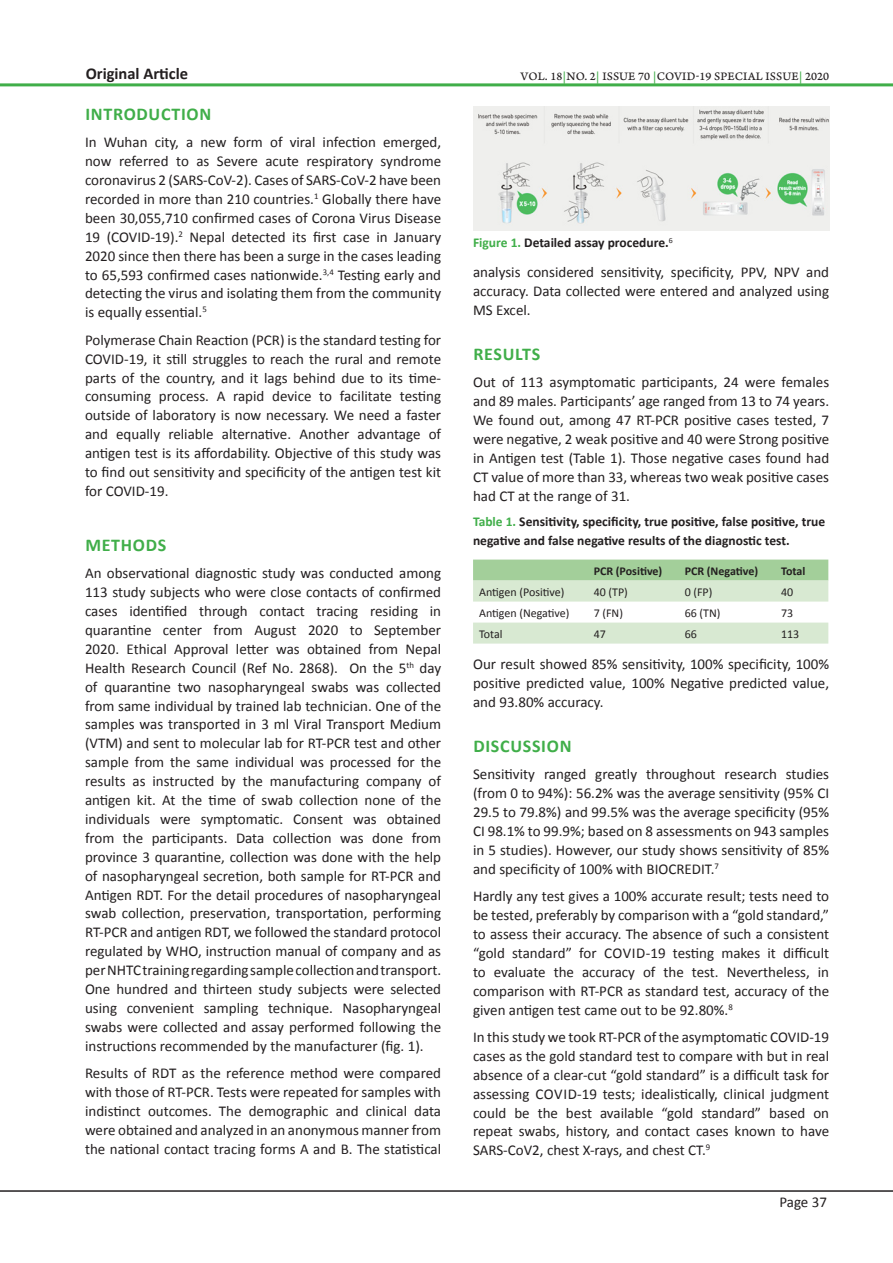
<style>
.page{position:relative;width:893px;height:1263px;background:#fff}
.page>*{position:absolute;margin:0;border:0;box-sizing:border-box;transform-origin:0 0}
.Normal_Text{font:700 18px "Calibri";letter-spacing:.04em;color:#40ae49}
.Heading_2_-_Sub_head{font:700 18px "Calibri";letter-spacing:.04em;color:#40ae49}
.Abstract_Words{font:700 16.5px "Calibri";color:#231f20}
.Normal_Text-2{font:15px/18.9px "Calibri";color:#231f20;text-align:justify}
.Table_Figure_Legend{font:700 13.5px/18.8px "Calibri";color:#231f20}
.Table_Text{font:12px "Calibri";color:#231f20}
.Heading_2_-_Sub_head-2{font:12px "Arno Pro Caption";letter-spacing:.005em;color:#231f20}
.Table_Text-2{font:700 12px "Calibri";color:#231f20}
.s1{color:#40ae49}
</style>
<div class="page">
<hr style="left:0;top:1190px;width:893px;height:2px;background:#231f20">
<hr style="left:0;top:83px;width:893px;height:3px;background:#40ae49">
<img style="left:473px;top:107px;width:356px;height:123px">
<svg style="left:473px;top:560px;width:355px;height:84px"></svg>
<p class="Abstract_Words" style="left:86px;top:63px;width:104px">Original Article</p>
<p class="Heading_2_-_Sub_head" style="left:85px;top:102px;width:127px">INTRODUCTION</p>
<p class="Normal_Text-2" style="left:85px;top:133px;width:358px">In Wuhan city, a new form of viral infection emerged, now referred to as Severe acute respiratory syndrome coronavirus 2 (SARS-CoV-2). Cases of SARS-CoV-2 have been recorded in more than 210 countries.<sup>1</sup> Globally there have been 30,055,710 confirmed cases of Corona Virus Disease 19 (COVID-19).<sup>2</sup> Nepal detected its first case in January 2020 since then there has been a surge in the cases leading to 65,593 confirmed cases nationwide.<sup>3,4</sup> Testing early and detecting the virus and isolating them from the community is equally essential.<sup>5</sup></p>
<p class="Normal_Text-2" style="left:85px;top:330px;width:358px">Polymerase Chain Reaction (PCR) is the standard testing for COVID-19, it still struggles to reach the rural and remote parts of the country, and it lags behind due to its time&shy;consuming process. A rapid device to facilitate testing outside of laboratory is now necessary. We need a faster and equally reliable alternative. Another advantage of antigen test is its affordability. Objective of this study was to find out sensitivity and specificity of the antigen test kit for COVID-19.</p>
<p class="Normal_Text" style="left:85px;top:533px;width:83px">METHODS</p>
<p class="Normal_Text-2" style="left:85px;top:564px;width:358px">An observational diagnostic study was conducted among 113 study subjects who were close contacts of confirmed cases identified through contact tracing residing in quarantine center from August 2020 to September 2020. Ethical Approval letter was obtained from Nepal Health Research Council (Ref No. 2868). On the 5<sup>th</sup> day of quarantine two nasopharyngeal swabs was collected from same individual by trained lab technician. One of the samples was transported in 3 ml Viral Transport Medium (VTM) and sent to molecular lab for RT-PCR test and other sample from the same individual was processed for the results as instructed by the manufacturing company of antigen kit. At the time of swab collection none of the individuals were symptomatic. Consent was obtained from the participants. Data collection was done from province 3 quarantine, collection was done with the help of nasopharyngeal secretion, both sample for RT-PCR and Antigen RDT. For the detail procedures of nasopharyngeal swab collection, preservation, transportation, performing RT-PCR and antigen RDT, we followed the standard protocol regulated by WHO, instruction manual of company and as per NHTC training regarding sample collection and transport.<br>One hundred and thirteen study subjects were selected using convenient sampling technique. Nasopharyngeal swabs were collected and assay performed following the instructions recommended by the manufacturer (fig. 1).</p>
<p class="Normal_Text-2" style="left:85px;top:1064px;width:358px">Results of RDT as the reference method were compared with those of RT-PCR. Tests were repeated for samples with indistinct outcomes. The demographic and clinical data were obtained and analyzed in an anonymous manner from the national contact tracing forms A and B. The statistical</p>
<p class="Heading_2_-_Sub_head-2" style="left:521px;top:69px;width:310px">VOL. 18<span class="s1">|</span>NO. 2<span class="s1">|</span> ISSUE 70 <span class="s1">|</span>COVID-19 SPECIAL ISSUE<span class="s1">|</span> 2020</p>
<p class="Table_Figure_Legend" style="left:473px;top:233px;width:201px"><span class="s1">Figure 1.</span> Detailed assay procedure.<sup>6</sup></p>
<p class="Normal_Text-2" style="left:473px;top:263px;width:358px">analysis considered sensitivity, specificity, PPV, NPV and accuracy. Data collected were entered and analyzed using MS Excel.</p>
<p class="Normal_Text" style="left:473px;top:342px;width:68px">RESULTS</p>
<p class="Normal_Text-2" style="left:473px;top:373px;width:358px">Out of 113 asymptomatic participants, 24 were females and 89 males. Participants’ age ranged from 13 to 74 years.<br>We found out, among 47 RT-PCR positive cases tested, 7 were negative, 2 weak positive and 40 were Strong positive in Antigen test (Table 1). Those negative cases found had CT value of more than 33, whereas two weak positive cases had CT at the range of 31.</p>
<p class="Table_Figure_Legend" style="left:473px;top:512px;width:354px"><span class="s1">Table 1.</span> Sensitivity, specificity, true positive, false positive, true negative and false negative results of the diagnostic test.</p>
<p class="Table_Text-2" style="left:594px;top:563px;width:70px">PCR (Positive)</p>
<p class="Table_Text-2" style="left:685px;top:563px;width:75px">PCR (Negative)</p>
<p class="Table_Text-2" style="left:781px;top:563px;width:26px">Total</p>
<p class="Table_Text" style="left:479px;top:584px;width:87px">Antigen (Positive)</p>
<p class="Table_Text" style="left:594px;top:584px;width:36px">40 (TP)</p>
<p class="Table_Text" style="left:685px;top:584px;width:29px">0 (FP)</p>
<p class="Table_Text" style="left:781px;top:584px;width:14px">40</p>
<p class="Table_Text" style="left:479px;top:605px;width:92px">Antigen (Negative)</p>
<p class="Table_Text" style="left:594px;top:605px;width:31px">7 (FN)</p>
<p class="Table_Text" style="left:685px;top:605px;width:37px">66 (TN)</p>
<p class="Table_Text" style="left:781px;top:605px;width:14px">73</p>
<p class="Table_Text" style="left:479px;top:626px;width:25px">Total</p>
<p class="Table_Text" style="left:594px;top:626px;width:14px">47</p>
<p class="Table_Text" style="left:685px;top:626px;width:14px">66</p>
<p class="Table_Text" style="left:781px;top:626px;width:20px">113</p>
<p class="Normal_Text-2" style="left:473px;top:655px;width:358px">Our result showed 85% sensitivity, 100% specificity, 100% positive predicted value, 100% Negative predicted value, and 93.80% accuracy.</p>
<p class="Normal_Text" style="left:473px;top:734px;width:100px">DISCUSSION</p>
<p class="Normal_Text-2" style="left:473px;top:765px;width:358px">Sensitivity ranged greatly throughout research studies (from 0 to 94%): 56.2% was the average sensitivity (95% CI 29.5 to 79.8%) and 99.5% was the average specificity (95% CI 98.1% to 99.9%; based on 8 assessments on 943 samples in 5 studies). However, our study shows sensitivity of 85% and specificity of 100% with BIOCREDIT.<sup>7</sup></p>
<p class="Normal_Text-2" style="left:473px;top:887px;width:358px">Hardly any test gives a 100% accurate result; tests need to be tested, preferably by comparison with a “gold standard,” to assess their accuracy. The absence of such a consistent “gold standard” for COVID-19 testing makes it difficult to evaluate the accuracy of the test. Nevertheless, in comparison with RT-PCR as standard test, accuracy of the given antigen test came out to be 92.80%.<sup>8</sup></p>
<p class="Normal_Text-2" style="left:473px;top:1027px;width:358px">In this study we took RT-PCR of the asymptomatic COVID-19 cases as the gold standard test to compare with but in real absence of a clear-cut “gold standard” is a difficult task for assessing COVID-19 tests; idealistically, clinical judgment could be the best available “gold standard” based on repeat swabs, history, and contact cases known to have SARS-CoV2, chest X-rays, and chest CT.<sup>9</sup></p>
<p class="Normal_Text-2" style="left:779px;top:1193px;width:49px">Page 37</p>
</div>
